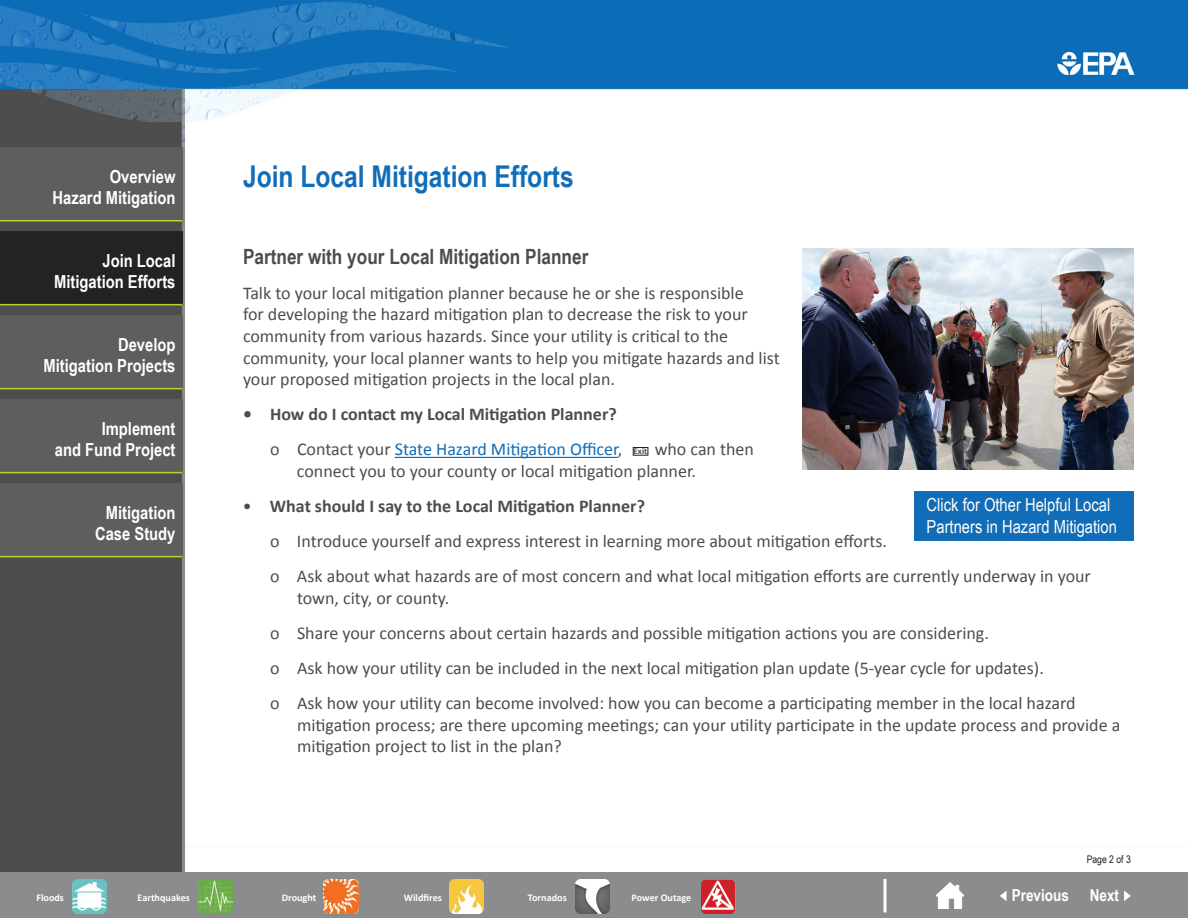
<style>
.page{position:relative;width:1188px;height:918px;background:#fff}
.page>*{position:absolute;margin:0;border:0;box-sizing:border-box;transform-origin:0 0}
.t1{font:700 30px "Arial Narrow";color:#116db7}
.t2{font:700 21px "Arial Narrow";color:#4b4e4d}
.t3{font:18px/21.6px "Calibri";color:#4b4e4d}
.t4{font:700 18px/21.6px "Arial Narrow";color:#fff;text-align:right}
.t5{font:700 18px "Calibri";color:#4b4e4d}
.t6{font:18px/21.6px "Arial Narrow";color:#fff}
.t7{font:700 16.5px "Arial Narrow";color:#fff}
.t8{font:10.5px "Arial Narrow";color:#231f20}
.t9{font:700 10.2px "Calibri";color:#fff}
.s1{color:#116db7}
.s2{font-weight:700;font-size:9px}
.s3{font-weight:400}
</style>
<div class="page">
<img style="left:0;top:0;width:1188px;height:873px">
<div style="left:0;top:873px;width:1188px;height:45px;background:#8b8c8e"></div>
<hr style="left:395px;top:457px;width:223px;height:1px;background:#116db7">
<div style="left:0;top:147px;width:182px;height:74px;background:#5c5f5d"></div>
<hr style="left:0;top:220px;width:182px;height:1px;background:#b8d332">
<div style="left:0;top:231px;width:182px;height:74px;background:#222424"></div>
<hr style="left:0;top:304px;width:182px;height:1px;background:#b8d332">
<div style="left:0;top:315px;width:182px;height:74px;background:#5c5f5d"></div>
<hr style="left:0;top:388px;width:182px;height:1px;background:#b8d332">
<div style="left:0;top:399px;width:182px;height:74px;background:#5c5f5d"></div>
<hr style="left:0;top:472px;width:182px;height:1px;background:#b8d332">
<div style="left:0;top:483px;width:182px;height:74px;background:#5c5f5d"></div>
<hr style="left:0;top:556px;width:182px;height:1px;background:#b8d332">
<div style="left:633px;top:447px;width:15px;height:8px;border:1px solid #231f20"></div>
<img style="left:802px;top:248px;width:332px;height:222px">
<div style="left:915px;top:492px;width:219px;height:49px;background:#116db7"></div>
<img style="left:324px;top:879px;width:34px;height:34px">
<img style="left:72px;top:879px;width:35px;height:34px">
<img style="left:198px;top:879px;width:34px;height:34px">
<img style="left:575px;top:879px;width:35px;height:34px">
<img style="left:701px;top:879px;width:35px;height:34px">
<img style="left:450px;top:879px;width:34px;height:34px">
<hr style="left:884px;top:879px;width:2px;height:33px;background:#fff">
<svg style="left:1000px;top:891px;width:7px;height:10px"></svg>
<svg style="left:1124px;top:891px;width:7px;height:10px"></svg>
<img style="left:936px;top:882px;width:27px;height:27px">
<p class="t4" style="left:110px;top:165px;width:67px">Overview</p>
<h2 class="t1" style="left:243px;top:154px;width:332px">Join Local Mitigation Efforts</h2>
<p class="t4" style="left:52px;top:186px;width:125px">Hazard Mitigation</p>
<p class="t4" style="left:54px;top:249px;width:123px">Join Local<br>Mitigation Efforts</p>
<p class="t4" style="left:43px;top:333px;width:134px">Develop<br>Mitigation Projects</p>
<p class="t4" style="left:55px;top:417px;width:122px">Implement<br>and Fund Project</p>
<p class="t4" style="left:95px;top:501px;width:82px;text-align:center">Mitigation<br>Case Study</p>
<h3 class="t2" style="left:243px;top:240px;width:347px">Partner with your Local Mitigation Planner</h3>
<p class="t3" style="left:243px;top:282px;width:538px">Talk to your local mitigation planner because he or she is responsible<br>for developing the hazard mitigation plan to decrease the risk to your community from various hazards. Since your utility is critical to the community, your local planner wants to help you mitigate hazards and list your proposed mitigation projects in the local plan.</p>
<p class="t5" style="left:243px;top:403px;width:375px">• How do I contact my Local Mitigation Planner?</p>
<p class="t3" style="left:270px;top:439px;width:11px">o</p>
<p class="t3" style="left:297px;top:439px;width:459px">Contact your <span class="s1">State Hazard Mitigation Officer</span>, <span class="s2">Exit</span> who can then connect you to your county or local mitigation planner.</p>
<p class="t5" style="left:243px;top:495px;width:404px"><span class="s3">•</span> What should I say to the Local Mitigation Planner?</p>
<p class="t3" style="left:297px;top:530px;width:591px">Introduce yourself and express interest in learning more about mitigation efforts.</p>
<p class="t3" style="left:297px;top:566px;width:795px">Ask about what hazards are of most concern and what local mitigation efforts are currently underway in your town, city, or county.</p>
<p class="t3" style="left:297px;top:622px;width:693px">Share your concerns about certain hazards and possible mitigation actions you are considering.</p>
<p class="t3" style="left:297px;top:657px;width:748px">Ask how your utility can be included in the next local mitigation plan update (5-year cycle for updates).</p>
<p class="t3" style="left:297px;top:692px;width:825px">Ask how your utility can become involved: how you can become a participating member in the local hazard mitigation process; are there upcoming meetings; can your utility participate in the update process and provide a mitigation project to list in the plan?</p>
<p class="t6" style="left:927px;top:493px;width:192px">Click for Other Helpful Local<br>Partners in Hazard Mitigation</p>
<p class="t3" style="left:270px;top:524px;width:11px;line-height:35.1px">o o</p>
<p class="t3" style="left:270px;top:616px;width:11px;line-height:35.1px;text-align:justify">o o o</p>
<p class="t8" style="left:1087px;top:851px;width:46px">Page 2 of 3</p>
<p class="t9" style="left:36px;top:891px;width:29px">Floods</p>
<p class="t9" style="left:138px;top:891px;width:54px">Earthquakes</p>
<p class="t9" style="left:282px;top:891px;width:36px">Drought</p>
<p class="t9" style="left:404px;top:891px;width:40px">Wildfires</p>
<p class="t9" style="left:528px;top:891px;width:40px">Tornados</p>
<p class="t9" style="left:631px;top:891px;width:61px">Power Outage</p>
<p class="t7" style="left:1012px;top:883px;width:59px">Previous</p>
<p class="t7" style="left:1090px;top:883px;width:31px">Next</p>
</div>
